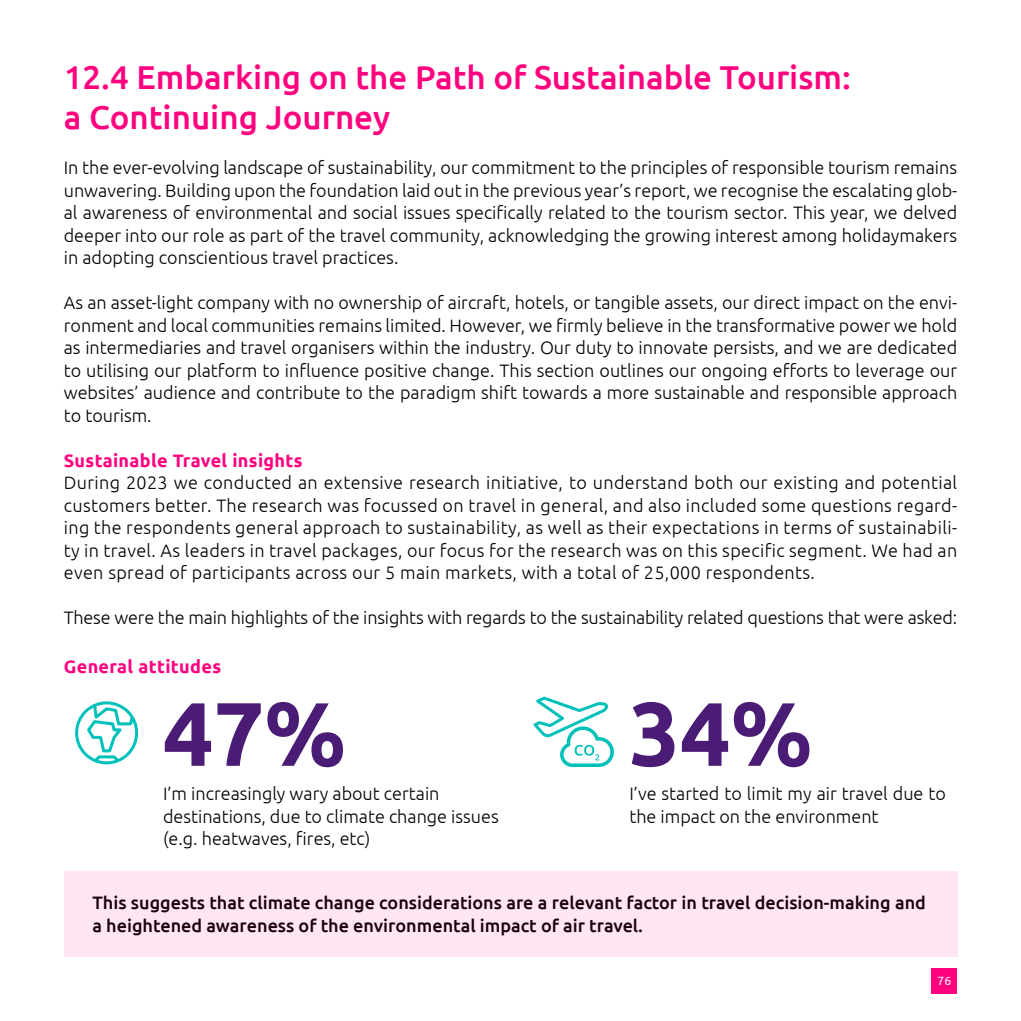
<style>
.page{position:relative;width:1021px;height:1021px;background:#fff}
.page>*{position:absolute;margin:0;border:0;box-sizing:border-box;transform-origin:0 0}
.t1{font:700 90px "Ubuntu";color:#4a1c76}
.t2{font:500 33px/39.6px "Ubuntu";color:#ff007e}
.t3{font:300 18px/22.5px "Ubuntu";color:#000;text-align:justify}
.t4{font:500 18px/22.5px "Ubuntu";color:#000}
.t5{font:700 18px "Ubuntu";letter-spacing:.02em;color:#ff007e}
.t6{font:12px "Ubuntu";color:#fff}
</style>
<div class="page">
<div style="left:931px;top:967px;width:26px;height:26px;background:#ff007e"></div>
<div style="left:64px;top:871px;width:893px;height:86px;background:#ffe6f2"></div>
<svg style="left:75px;top:701px;width:64px;height:64px"></svg>
<svg style="left:533px;top:696px;width:81px;height:71px"></svg>
<h2 class="t2" style="left:64px;top:57px;width:788px">12.4 Embarking on the Path of Sustainable Tourism: a Continuing Journey</h2>
<p class="t3" style="left:64px;top:156px;width:894px">In the ever-evolving landscape of sustainability, our commitment to the principles of responsible tourism remains unwavering. Building upon the foundation laid out in the previous year’s report, we recognise the escalating glob&shy;al awareness of environmental and social issues specifically related to the tourism sector. This year, we delved deeper into our role as part of the travel community, acknowledging the growing interest among holidaymakers in adopting conscientious travel practices.</p>
<p class="t3" style="left:64px;top:291px;width:894px">As an asset-light company with no ownership of aircraft, hotels, or tangible assets, our direct impact on the envi&shy;ronment and local communities remains limited. However, we firmly believe in the transformative power we hold as intermediaries and travel organisers within the industry. Our duty to innovate persists, and we are dedicated to utilising our platform to influence positive change. This section outlines our ongoing efforts to leverage our websites’ audience and contribute to the paradigm shift towards a more sustainable and responsible approach to tourism.</p>
<p class="t5" style="left:64px;top:449px;width:240px">Sustainable Travel insights</p>
<p class="t3" style="left:64px;top:471px;width:895px">During 2023 we conducted an extensive research initiative, to understand both our existing and potential customers better. The research was focussed on travel in general, and also included some questions regard&shy;ing the respondents general approach to sustainability, as well as their expectations in terms of sustainabili&shy;ty in travel. As leaders in travel packages, our focus for the research was on this specific segment. We had an even spread of participants across our 5 main markets, with a total of 25,000 respondents.</p>
<p class="t3" style="left:64px;top:606px;width:894px">These were the main highlights of the insights with regards to the sustainability related questions that were asked:</p>
<p class="t5" style="left:64px;top:656px;width:159px">General attitudes</p>
<h1 class="t1" style="left:163px;top:679px;width:185px">47%</h1>
<p class="t3" style="left:163px;top:782px;width:278px">I’m increasingly wary about certain</p>
<p class="t3" style="left:163px;top:804px;width:337px">destinations, due to climate change issues (e.g. heatwaves, fires, etc)</p>
<h1 class="t1" style="left:629px;top:679px;width:185px">34%</h1>
<p class="t3" style="left:629px;top:782px;width:318px">I’ve started to limit my air travel due to the impact on the environment</p>
<p class="t4" style="left:92px;top:891px;width:835px">This suggests that climate change considerations are a relevant factor in travel decision-making and a heightened awareness of the environmental impact of air travel.</p>
<p class="t6" style="left:937px;top:973px;width:15px">76</p>
</div>
